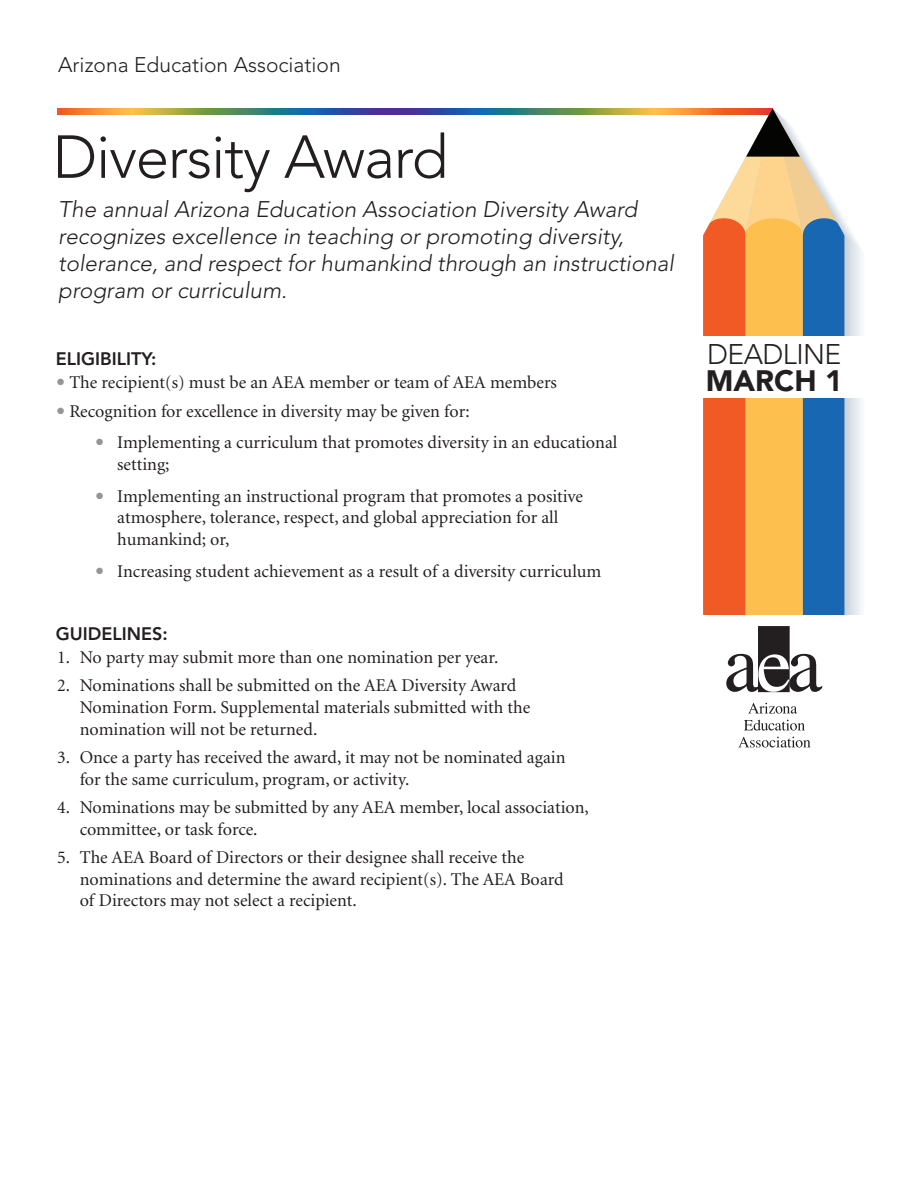
<style>
.page{position:relative;width:918px;height:1188px;background:#fff}
.page>*{position:absolute;margin:0;border:0;box-sizing:border-box;transform-origin:0 0}
.t1{font:300 60px "Avenir";letter-spacing:-.02em;color:#231f20}
.t2{font:900 29.25px "Avenir";color:#231f20}
.t3{font:300 28.2px "Avenir";letter-spacing:-.02em;color:#231f20}
.t4{font:italic 300 22.5px/27px "Avenir";color:#231f20}
.t5{font:300 21px "Avenir";color:#231f20}
.t6{font:18px/21.6px "Minion";color:#231f20}
.t7{font:800 18px "Avenir";color:#231f20}
</style>
<div class="page">
<svg style="left:393px;top:108px;width:310px;height:7px;background:#74806d"></svg>
<svg style="left:57px;top:108px;width:336px;height:7px;background:#7e7f67"></svg>
<svg style="left:703px;top:108px;width:158px;height:507px;background:#c6a384"></svg>
<div style="left:673px;top:337px;width:245px;height:61px;background:#fff"></div>
<svg style="left:726px;top:626px;width:96px;height:66px"></svg>
<svg style="left:748px;top:703px;width:49px;height:11px"></svg>
<svg style="left:744px;top:720px;width:61px;height:11px"></svg>
<svg style="left:738px;top:737px;width:73px;height:11px"></svg>
<p class="t5" style="left:58px;top:53px;width:284px">Arizona Education Association</p>
<h1 class="t1" style="left:53px;top:122px;width:397px">Diversity Award</h1>
<p class="t4" style="left:58px;top:196px;width:617px">The annual Arizona Education Association Diversity Award recognizes excellence in teaching or promoting diversity, tolerance, and respect for humankind through an instructional program or curriculum.</p>
<p class="t7" style="left:56px;top:348px;width:102px">ELIGIBILITY:</p>
<p class="t6" style="left:57px;top:372px;width:501px"><sup>●</sup> The recipient(s) must be an AEA member or team of AEA members</p>
<p class="t6" style="left:57px;top:401px;width:414px"><sup>●</sup> Recognition for excellence in diversity may be given for:</p>
<p class="t6" style="left:117px;top:432px;width:502px;text-indent:-21px"><sup>●</sup> Implementing a curriculum that promotes diversity in an educational setting;</p>
<p class="t6" style="left:117px;top:486px;width:467px;text-indent:-21px"><sup>●</sup> Implementing an instructional program that promotes a positive atmosphere, tolerance, respect, and global appreciation for all humankind; or,</p>
<p class="t6" style="left:96px;top:561px;width:507px"><sup>●</sup> Increasing student achievement as a result of a diversity curriculum</p>
<p class="t7" style="left:56px;top:623px;width:113px">GUIDELINES:</p>
<p class="t6" style="left:57px;top:647px;width:443px">1. No party may submit more than one nomination per year.</p>
<p class="t6" style="left:80px;top:676px;width:452px;text-indent:-22px">2. Nominations shall be submitted on the AEA Diversity Award<br>Nomination Form. Supplemental materials submitted with the nomination will not be returned.</p>
<p class="t6" style="left:80px;top:747px;width:487px;text-indent:-22px">3. Once a party has received the award, it may not be nominated again for the same curriculum, program, or activity.</p>
<p class="t6" style="left:80px;top:797px;width:511px;text-indent:-22px">4. Nominations may be submitted by any AEA member, local association, committee, or task force.</p>
<p class="t6" style="left:80px;top:847px;width:486px;text-indent:-22px">5. The AEA Board of Directors or their designee shall receive the nominations and determine the award recipient(s). The AEA Board of Directors may not select a recipient.</p>
<h3 class="t3" style="left:707px;top:338px;width:136px">DEADLINE</h3>
<h2 class="t2" style="left:706px;top:363px;width:138px">MARCH 1</h2>
</div>
